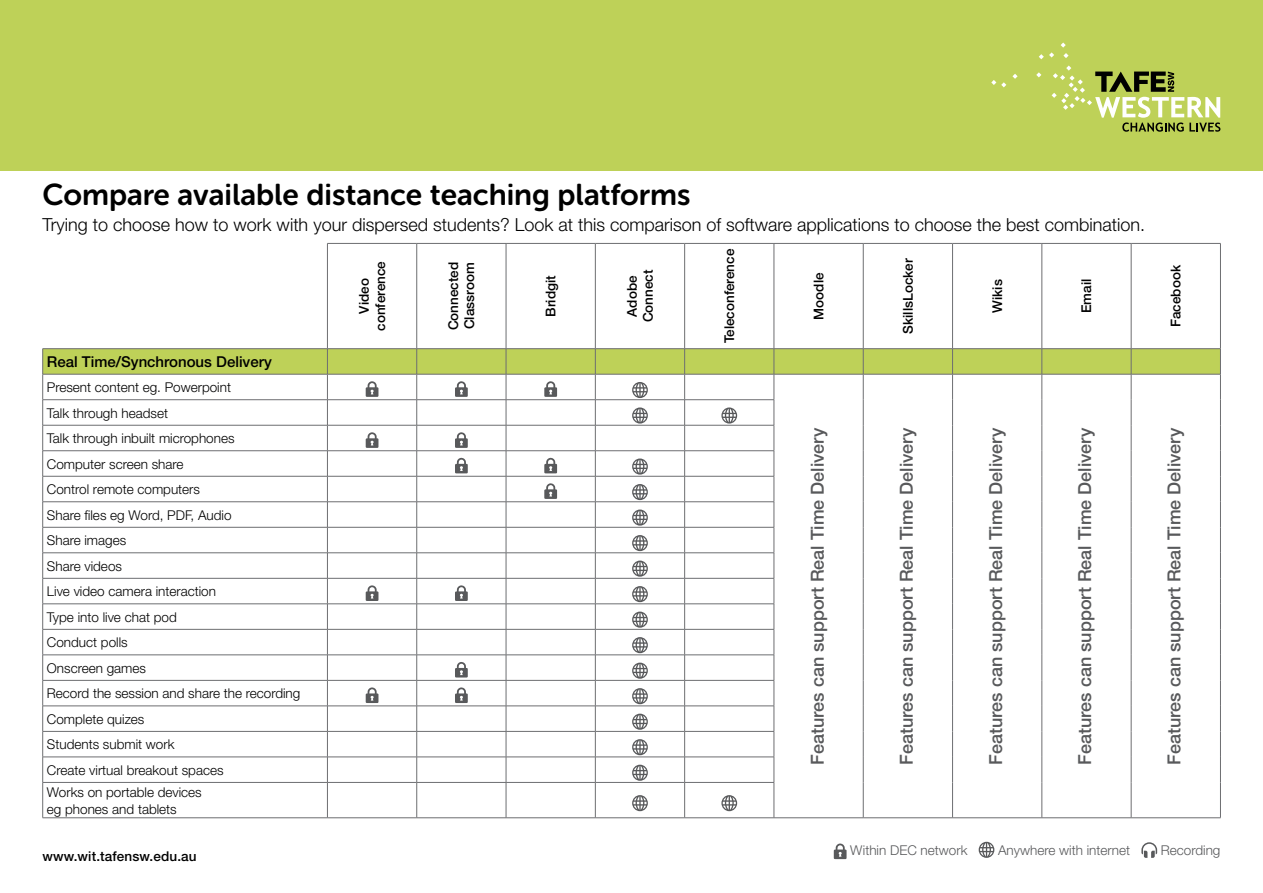
<style>
.page{position:relative;width:1263px;height:893px;background:#fff}
.page>*{position:absolute;margin:0;border:0;box-sizing:border-box;transform-origin:0 0}
.t1{font:30px "Museo Sans Rounded 700";color:#000}
.t2{font:500 18px "Helvetica Neue LT Std";color:#58595b}
.t3{font:300 18px "Helvetica Neue";color:#000}
.t4{font:500 15px "Helvetica Neue LT Std";color:#000}
.t5{font:300 13.5px/25.5px "Helvetica Neue";color:#000}
.t6{font:500 13.5px/16.2px "Helvetica Neue LT Std";color:#000;text-align:center}
.t7{font:300 13.5px "Helvetica Neue";color:#58595b}
</style>
<div class="page">
<hr style="left:43px;top:782px;width:284px;height:1px;background:#6d6e71">
<hr style="left:42px;top:783px;width:1px;height:35px;background:#6d6e71">
<hr style="left:327px;top:782px;width:90px;height:1px;background:#6d6e71">
<hr style="left:327px;top:783px;width:1px;height:35px;background:#6d6e71">
<hr style="left:417px;top:782px;width:89px;height:1px;background:#6d6e71">
<hr style="left:416px;top:783px;width:1px;height:35px;background:#6d6e71">
<hr style="left:506px;top:782px;width:89px;height:1px;background:#6d6e71">
<hr style="left:506px;top:783px;width:1px;height:35px;background:#6d6e71">
<hr style="left:595px;top:782px;width:90px;height:1px;background:#6d6e71">
<hr style="left:595px;top:783px;width:1px;height:35px;background:#6d6e71">
<hr style="left:685px;top:782px;width:89px;height:1px;background:#6d6e71">
<hr style="left:684px;top:783px;width:1px;height:35px;background:#6d6e71">
<hr style="left:774px;top:783px;width:1px;height:35px;background:#6d6e71">
<hr style="left:863px;top:782px;width:1px;height:36px;background:#6d6e71">
<hr style="left:952px;top:782px;width:1px;height:36px;background:#6d6e71">
<hr style="left:1041px;top:782px;width:1px;height:36px;background:#6d6e71">
<hr style="left:1131px;top:782px;width:1px;height:36px;background:#6d6e71">
<hr style="left:1220px;top:782px;width:1px;height:36px;background:#6d6e71">
<hr style="left:327px;top:243px;width:90px;height:1px;background:#6d6e71">
<hr style="left:327px;top:244px;width:1px;height:104px;background:#6d6e71">
<hr style="left:417px;top:243px;width:89px;height:1px;background:#6d6e71">
<hr style="left:416px;top:244px;width:1px;height:104px;background:#6d6e71">
<hr style="left:506px;top:243px;width:89px;height:1px;background:#6d6e71">
<hr style="left:506px;top:244px;width:1px;height:104px;background:#6d6e71">
<hr style="left:595px;top:243px;width:90px;height:1px;background:#6d6e71">
<hr style="left:595px;top:244px;width:1px;height:104px;background:#6d6e71">
<hr style="left:685px;top:243px;width:89px;height:1px;background:#6d6e71">
<hr style="left:684px;top:244px;width:1px;height:104px;background:#6d6e71">
<hr style="left:774px;top:243px;width:89px;height:1px;background:#6d6e71">
<hr style="left:774px;top:244px;width:1px;height:104px;background:#6d6e71">
<hr style="left:863px;top:243px;width:89px;height:1px;background:#6d6e71">
<hr style="left:863px;top:244px;width:1px;height:104px;background:#6d6e71">
<hr style="left:952px;top:243px;width:90px;height:1px;background:#6d6e71">
<hr style="left:952px;top:244px;width:1px;height:104px;background:#6d6e71">
<hr style="left:1042px;top:243px;width:89px;height:1px;background:#6d6e71">
<hr style="left:1041px;top:244px;width:1px;height:104px;background:#6d6e71">
<hr style="left:1131px;top:243px;width:90px;height:1px;background:#6d6e71">
<hr style="left:1131px;top:244px;width:1px;height:104px;background:#6d6e71">
<hr style="left:1220px;top:244px;width:1px;height:104px;background:#6d6e71">
<hr style="left:43px;top:348px;width:284px;height:1px;background:#6d6e71">
<hr style="left:327px;top:348px;width:90px;height:1px;background:#6d6e71">
<hr style="left:417px;top:348px;width:89px;height:1px;background:#6d6e71">
<hr style="left:506px;top:348px;width:89px;height:1px;background:#6d6e71">
<hr style="left:595px;top:348px;width:90px;height:1px;background:#6d6e71">
<hr style="left:685px;top:348px;width:89px;height:1px;background:#6d6e71">
<hr style="left:774px;top:348px;width:89px;height:1px;background:#6d6e71">
<hr style="left:863px;top:348px;width:89px;height:1px;background:#6d6e71">
<hr style="left:952px;top:348px;width:90px;height:1px;background:#6d6e71">
<hr style="left:1042px;top:348px;width:89px;height:1px;background:#6d6e71">
<hr style="left:1131px;top:348px;width:90px;height:1px;background:#6d6e71">
<hr style="left:43px;top:817px;width:284px;height:1px;background:#6d6e71">
<hr style="left:327px;top:817px;width:90px;height:1px;background:#6d6e71">
<hr style="left:417px;top:817px;width:89px;height:1px;background:#6d6e71">
<hr style="left:506px;top:817px;width:89px;height:1px;background:#6d6e71">
<hr style="left:595px;top:817px;width:90px;height:1px;background:#6d6e71">
<hr style="left:685px;top:817px;width:89px;height:1px;background:#6d6e71">
<hr style="left:774px;top:817px;width:89px;height:1px;background:#6d6e71">
<hr style="left:863px;top:817px;width:89px;height:1px;background:#6d6e71">
<hr style="left:952px;top:817px;width:90px;height:1px;background:#6d6e71">
<hr style="left:1042px;top:817px;width:89px;height:1px;background:#6d6e71">
<hr style="left:1131px;top:817px;width:90px;height:1px;background:#6d6e71">
<svg style="left:42px;top:349px;width:1179px;height:433px"></svg>
<svg style="left:632px;top:795px;width:16px;height:16px"></svg>
<svg style="left:721px;top:795px;width:16px;height:16px"></svg>
<div style="left:0;top:0;width:1263px;height:170px;background:#bed158"></div>
<svg style="left:1060px;top:43px;width:8px;height:15px"></svg>
<svg style="left:1039px;top:52px;width:15px;height:7px"></svg>
<svg style="left:991px;top:80px;width:15px;height:7px"></svg>
<svg style="left:1012px;top:74px;width:5px;height:5px"></svg>
<svg style="left:1036px;top:72px;width:5px;height:5px"></svg>
<svg style="left:1051px;top:66px;width:169px;height:66px"></svg>
<svg style="left:834px;top:843px;width:12px;height:16px"></svg>
<svg style="left:979px;top:842px;width:15px;height:16px"></svg>
<svg style="left:1141px;top:842px;width:16px;height:16px"></svg>
<h1 class="t1" style="left:43px;top:178px;width:649px">Compare available distance teaching platforms</h1>
<h2 class="t3" style="left:43px;top:214px;width:1104px">Trying to choose how to work with your dispersed students? Look at this comparison of software applications to choose the best combination.</h2>
<p class="t6" style="left:356px;top:331px;width:71px;rotate:-90deg">Video conference</p>
<p class="t6" style="left:445px;top:330px;width:70px;text-align:left;rotate:-90deg">Connected<br>Classroom</p>
<p class="t6" style="left:542px;top:317px;width:43px;rotate:-90deg">Bridgit</p>
<p class="t6" style="left:624px;top:322px;width:54px;rotate:-90deg">Adobe<br>Connect</p>
<p class="t6" style="left:721px;top:343px;width:96px;rotate:-90deg">Teleconference</p>
<p class="t6" style="left:810px;top:320px;width:49px;rotate:-90deg">Moodle</p>
<p class="t6" style="left:900px;top:334px;width:77px;rotate:-90deg">SkillsLocker</p>
<p class="t6" style="left:989px;top:313px;width:35px;rotate:-90deg">Wikis</p>
<p class="t6" style="left:1078px;top:313px;width:36px;rotate:-90deg">Email</p>
<p class="t6" style="left:1167px;top:327px;width:64px;rotate:-90deg">Facebook</p>
<p class="t4" style="left:47px;top:352px;width:226px">Real Time/Synchronous Delivery</p>
<p class="t5" style="left:47px;top:374px;width:255px">Present content eg. Powerpoint<br>Talk through headset<br>Talk through inbuilt microphones<br>Computer screen share<br>Control remote computers<br>Share files eg Word, PDF, Audio<br>Share images<br>Share videos<br>Live video camera interaction<br>Type into live chat pod<br>Conduct polls<br>Onscreen games<br>Record the session and share the recording<br>Complete quizes<br>Students submit work<br>Create virtual breakout spaces</p>
<p class="t5" style="left:47px;top:784px;width:156px;line-height:16.2px">Works on portable devices eg phones and tablets</p>
<p class="t6" style="left:43px;top:848px;width:156px">www.wit.tafensw.edu.au</p>
<h2 class="t2" style="left:806px;top:765px;width:338px;rotate:-90deg">Features can support Real Time Delivery</h2>
<h2 class="t2" style="left:896px;top:765px;width:338px;rotate:-90deg">Features can support Real Time Delivery</h2>
<h2 class="t2" style="left:985px;top:765px;width:338px;rotate:-90deg">Features can support Real Time Delivery</h2>
<h2 class="t2" style="left:1074px;top:765px;width:338px;rotate:-90deg">Features can support Real Time Delivery</h2>
<h2 class="t2" style="left:1163px;top:765px;width:338px;rotate:-90deg">Features can support Real Time Delivery</h2>
<p class="t7" style="left:850px;top:842px;width:119px">Within DEC network</p>
<p class="t7" style="left:998px;top:842px;width:134px">Anywhere with internet</p>
<p class="t7" style="left:1161px;top:842px;width:61px">Recording</p>
</div>
